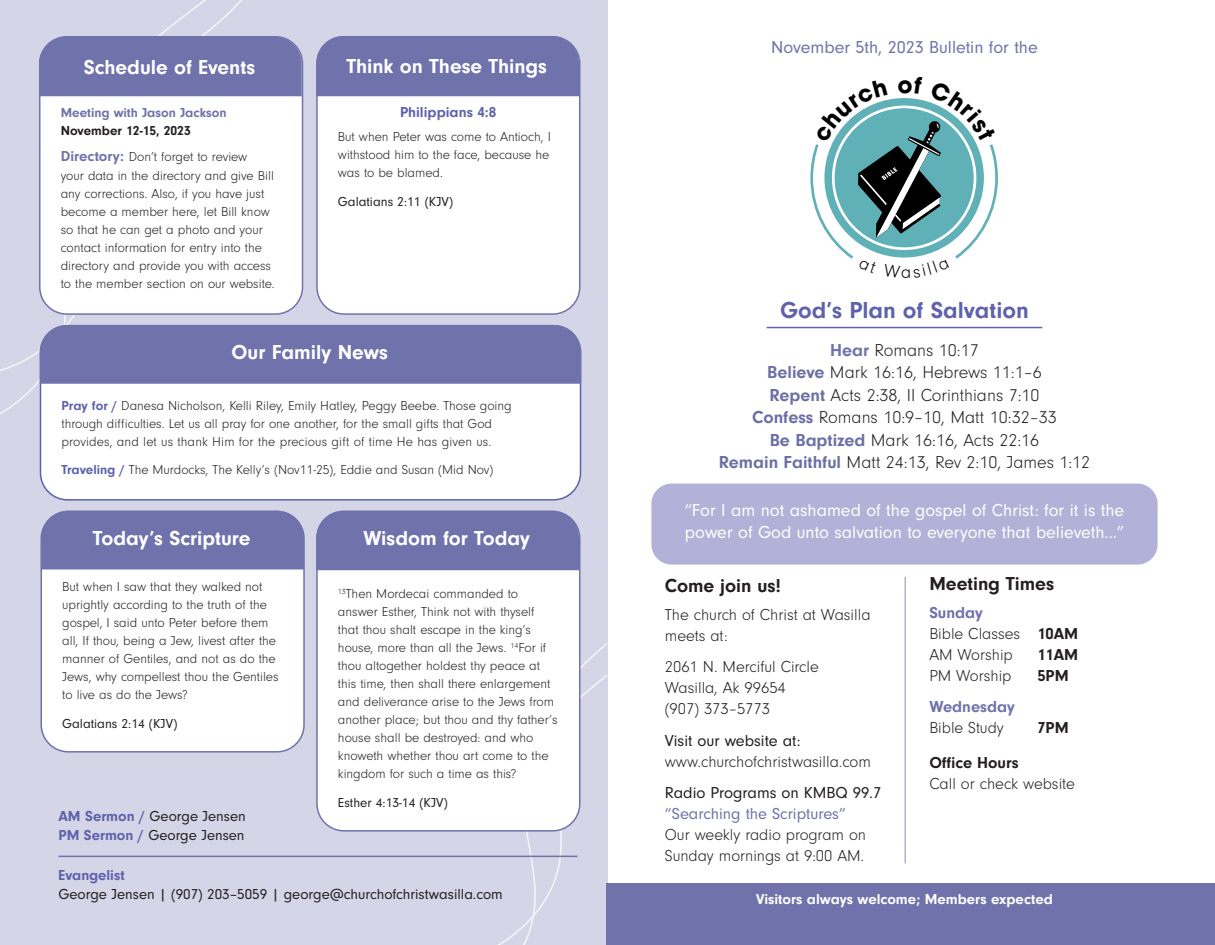
<style>
.page{position:relative;width:1215px;height:945px;background:#fff}
.page>*{position:absolute;margin:0;border:0;box-sizing:border-box;transform-origin:0 0}
.t1{font:700 24px "Neuzeit Gro";color:#5e61ac}
.Header_4{font:700 21px "Neuzeit Gro";color:#fff}
.Header_2{font:700 19.5px "Neuzeit Gro";color:#231f20}
.t2{font:300 18px/22.5px "Neuzeit Gro";color:#231f20;text-align:center}
.quote{font:18px/22.5px "Neuzeit Gro";color:#fff}
.t3{font:18px "Neuzeit Gro";color:#7072ac}
.Header_small_purple{font:300 16.5px/21px "Neuzeit Gro";color:#231f20}
.Header_2-2{font:700 16.5px "Neuzeit Gro";color:#231f20}
.Header_small_purple-2{font:700 16.5px "Neuzeit Gro";color:#231f20}
.Header_small_purple-3{font:15px/19.5px "Neuzeit Gro";color:#231f20}
.t4{font:700 15px "Neuzeit Gro";color:#fff}
.Header_4-2{font:700 15px "Neuzeit Gro";color:#5d61ac}
.t5{font:300 13.5px/18px "Neuzeit Gro";color:#231f20}
.t6{font:13.5px "Neuzeit Gro";color:#231f20}
.t7{font:700 13.5px/18px "Neuzeit Gro";color:#7072ac}
.s1{color:#231f20}
.s2{font-weight:700;font-size:15px;color:#7072ac}
.s3{font-weight:700;color:#5d61ac}
.s4{font-weight:700;color:#7072ac}
.s5{font-weight:700;color:#6c6fa5}
.s6{font-weight:700}
.s7{font-weight:400}
.s8{font-weight:400;color:#7072ac}
</style>
<div class="page">
<div style="left:0;top:0;width:608px;height:945px;background:#d4d5e6"></div>
<hr style="left:767px;top:327px;width:275px;height:1px;background:#5d61ac">
<div style="left:651px;top:484px;width:507px;height:81px;background:#b2b1d7;border-radius:20px"></div>
<hr style="left:904px;top:577px;width:2px;height:286px;background:#b2b1d7">
<svg style="left:0;top:0;width:286px;height:377px"></svg>
<div style="left:40px;top:37px;width:263px;height:277px;background:#fff;border-radius:27px"></div>
<div style="left:39px;top:36px;width:264px;height:279px;border:2px solid #7072ac;border-radius:27px"></div>
<div style="left:317px;top:37px;width:263px;height:277px;background:#fff;border-radius:27px"></div>
<div style="left:316px;top:36px;width:264px;height:279px;border:2px solid #7072ac;border-radius:27px"></div>
<div style="left:316px;top:36px;width:263px;height:60px;background:#7072ac"></div>
<div style="left:39px;top:37px;width:263px;height:59px;background:#7072ac"></div>
<div style="left:40px;top:326px;width:540px;height:174px;background:#fff;border-radius:27px"></div>
<div style="left:40px;top:325px;width:541px;height:176px;border:2px solid #5d61ac;border-radius:27px"></div>
<svg style="left:432px;top:612px;width:175px;height:333px"></svg>
<hr style="left:58px;top:856px;width:520px;height:1px;background:#7072ac">
<div style="left:41px;top:511px;width:263px;height:241px;background:#fff;border-radius:27px"></div>
<div style="left:40px;top:511px;width:265px;height:242px;border:2px solid #7072ac;border-radius:27px"></div>
<div style="left:40px;top:325px;width:541px;height:59px;background:#7072ac"></div>
<div style="left:317px;top:511px;width:263px;height:320px;background:#fff;border-radius:27px"></div>
<div style="left:316px;top:511px;width:264px;height:321px;border:2px solid #7072ac;border-radius:27px"></div>
<div style="left:316px;top:511px;width:263px;height:59px;background:#7072ac"></div>
<div style="left:41px;top:511px;width:263px;height:58px;background:#7072ac"></div>
<div style="left:607px;top:884px;width:608px;height:61px;background:#7072ac"></div>
<svg style="left:810px;top:98px;width:188px;height:161px"></svg>
<p class="Header_4" style="left:84px;top:55px;width:173px">Schedule of Events</p>
<p class="Header_4" style="left:346px;top:54px;width:202px">Think on These Things</p>
<p class="t7" style="left:61px;top:103px;width:167px">Meeting with Jason Jackson<br><span class="s1">November 12-15, 2023</span></p>
<p class="t5" style="left:61px;top:147px;width:215px;line-height:19.5px"><span class="s2">Directory:</span> Don’t forget to review your data in the directory and give Bill</p>
<p class="t5" style="left:61px;top:185px;width:215px">any corrections. Also, if you have just become a member here, let Bill know so that he can get a photo and your contact information for entry into the directory and provide you with access to the member section on our website.</p>
<p class="Header_4-2" style="left:400px;top:103px;width:98px">Philippians 4:8</p>
<p class="t5" style="left:338px;top:128px;width:214px;text-align:justify">But when Peter was come to Antioch, I withstood him to the face, because he was to be blamed.</p>
<p class="t6" style="left:338px;top:194px;width:117px">Galatians 2:11 (KJV)</p>
<p class="Header_4" style="left:232px;top:341px;width:158px">Our Family News</p>
<p class="t5" style="left:62px;top:397px;width:452px"><span class="s3">Pray for /</span> Danesa Nicholson, Kelli Riley, Emily Hatley, Peggy Beebe. Those going through difficulties. Let us all pray for one another, for the small gifts that God provides, and let us thank Him for the precious gift of time He has given us.</p>
<p class="t5" style="left:62px;top:461px;width:433px"><span class="s3">Traveling /</span> The Murdocks, The Kelly’s (Nov11-25), Eddie and Susan (Mid Nov)</p>
<p class="Header_4" style="left:93px;top:526px;width:159px">Today’s Scripture</p>
<p class="Header_4" style="left:363px;top:526px;width:168px">Wisdom for Today</p>
<p class="t5" style="left:62px;top:578px;width:218px">But when I saw that they walked not uprightly according to the truth of the gospel, I said unto Peter before them all, If thou, being a Jew, livest after the manner of Gentiles, and not as do the Jews, why compellest thou the Gentiles to live as do the Jews?</p>
<p class="t6" style="left:62px;top:716px;width:117px">Galatians 2:14 (KJV)</p>
<p class="t5" style="left:338px;top:585px;width:221px"><sup>13</sup>Then Mordecai commanded to answer Esther, Think not with thyself that thou shalt escape in the king’s house, more than all the Jews. <sup>14</sup>For if thou altogether holdest thy peace at this time, then shall there enlargement and deliverance arise to the Jews from another place; but thou and thy father’s house shall be destroyed: and who knoweth whether thou art come to the kingdom for such a time as this?</p>
<p class="t6" style="left:338px;top:795px;width:112px">Esther 4:13-14 (KJV)</p>
<p class="Header_small_purple-3" style="left:58px;top:806px;width:189px"><span class="s3">AM Sermon /</span> George Jensen<br><span class="s3">PM Sermon /</span> George Jensen</p>
<p class="Header_small_purple-3" style="left:58px;top:865px;width:446px"><span class="s3">Evangelist<br></span>George Jensen | (907) 203–5059 | george@churchofchristwasilla.com</p>
<p class="t3" style="left:771px;top:38px;width:268px">November 5th, 2023 Bulletin for the</p>
<p class="t1" style="left:780px;top:296px;width:250px">God’s Plan of Salvation</p>
<p class="t2" style="left:719px;top:339px;width:373px"><span class="s4">Hear</span> Romans 10:17<br><span class="s5">Believe</span> Mark 16:16, Hebrews 11:1–6<br><span class="s5">Repent</span> Acts 2:38, II Corinthians 7:10<br><span class="s5">Confess</span> Romans 10:9–10, Matt 10:32–33<br><span class="s5">Be Baptized</span> Mark 16:16, Acts 22:16<br><span class="s5">Remain Faithful</span> Matt 24:13, Rev 2:10, James 1:12</p>
<p class="quote" style="left:685px;top:499px;width:441px">“For I am not ashamed of the gospel of Christ: for it is the power of God unto salvation to everyone that believeth...”</p>
<p class="Header_2" style="left:929px;top:572px;width:126px">Meeting Times</p>
<p class="Header_small_purple" style="left:929px;top:602px;width:150px"><span class="s4">Sunday<br></span>Bible Classes <span class="s6">10AM<br></span>AM Worship</p>
<p class="Header_2" style="left:665px;top:574px;width:118px">Come join us!</p>
<p class="Header_small_purple" style="left:665px;top:604px;width:207px">The church of Christ at Wasilla meets at:</p>
<p class="Header_small_purple" style="left:665px;top:657px;width:156px">2061 N. Merciful Circle<br>Wasilla, Ak 99654 (907) 373–5773</p>
<p class="Header_small_purple" style="left:665px;top:730px;width:208px"><span class="s7">Visit our website at: </span>www.churchofchristwasilla.com</p>
<p class="Header_small_purple" style="left:665px;top:783px;width:218px"><span class="s7">Radio Programs on KMBQ 99.7 </span><span class="s8">“Searching the Scriptures”<br></span>Our weekly radio program on<br>Sunday mornings at 9:00 AM.</p>
<p class="Header_small_purple-2" style="left:1037px;top:645px;width:42px">11AM</p>
<p class="Header_small_purple" style="left:929px;top:665px;width:84px">PM Worship</p>
<p class="Header_small_purple-2" style="left:1037px;top:666px;width:33px">5PM</p>
<p class="Header_small_purple" style="left:929px;top:697px;width:87px"><span class="s4">Wednesday<br></span>Bible Study</p>
<p class="Header_small_purple-2" style="left:1037px;top:718px;width:33px">7PM</p>
<p class="Header_2-2" style="left:929px;top:753px;width:91px">Office Hours</p>
<p class="Header_small_purple" style="left:929px;top:773px;width:147px">Call or check website</p>
<p class="t4" style="left:756px;top:891px;width:298px">Visitors always welcome; Members expected</p>
</div>
